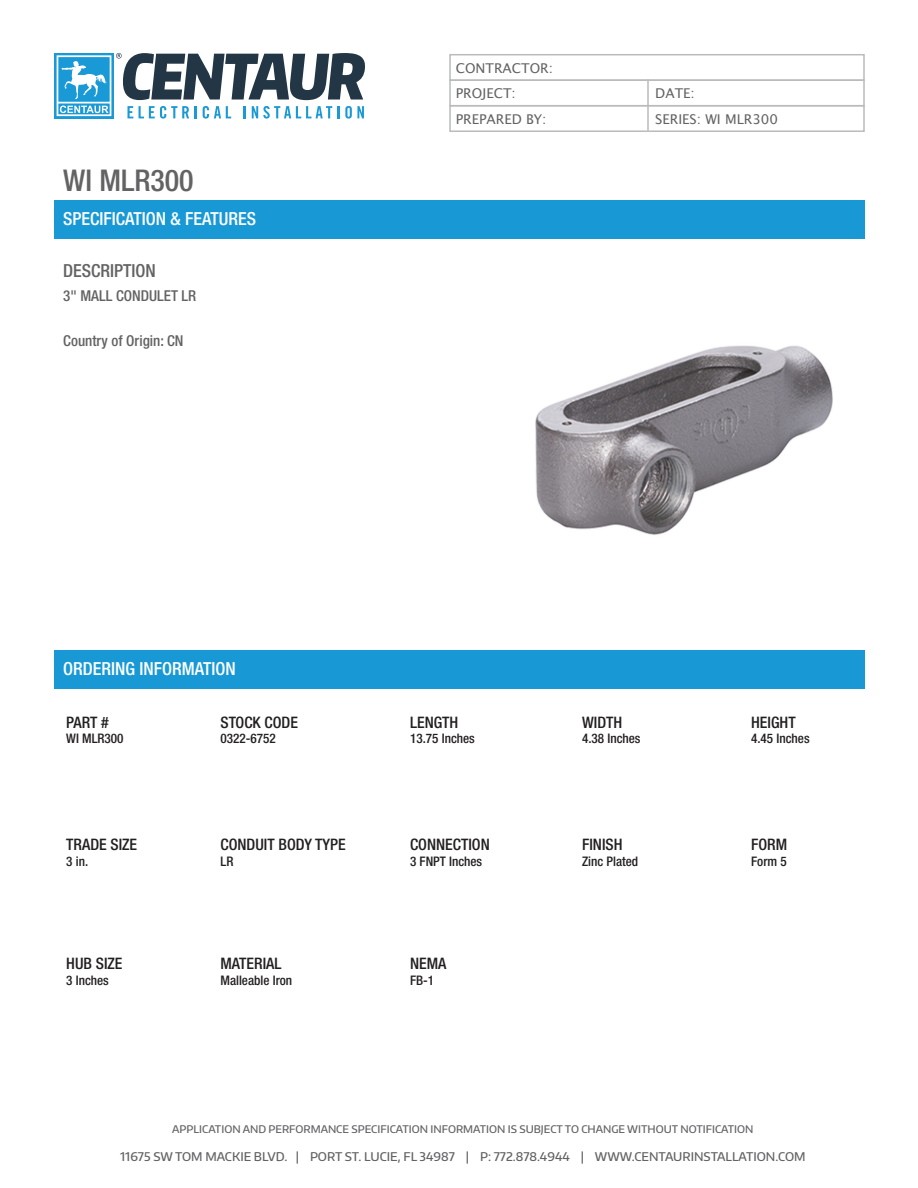
<style>
.page{position:relative;width:918px;height:1188px;background:#fff}
.page>*{position:absolute;margin:0;border:0;box-sizing:border-box;transform-origin:0 0}
.t1{font:500 condensed 30px "Helvetica Neue";color:#636366}
.t2{font:500 condensed 18px "Helvetica Neue";color:#fff}
.t3{font:500 condensed 18px "Helvetica Neue";color:#636366}
.t4{font:500 condensed 15.9px "Helvetica Neue";color:#231f20}
.t5{font:500 condensed 15px "Helvetica Neue";color:#636366}
.t6{font:13.5px "Lucida Grande";color:#636366}
.t7{font:500 condensed 13.2px "Helvetica Neue";color:#231f20}
.t8{font:500 12px "Encode Sans Normal";color:#636366}
.t9{font:500 10.5px "Encode Sans Normal";color:#636366}
</style>
<div class="page">
<svg style="left:54px;top:53px;width:3px;height:65px"></svg>
<svg style="left:57px;top:53px;width:308px;height:65px"></svg>
<div style="left:449px;top:54px;width:416px;height:27px;border:2px solid #babbbb"></div>
<div style="left:449px;top:79px;width:416px;height:27px;border:2px solid #babbbb"></div>
<hr style="left:647px;top:80px;width:2px;height:25px;background:#babbbb">
<div style="left:449px;top:105px;width:416px;height:27px;border:2px solid #babbbb"></div>
<hr style="left:647px;top:106px;width:2px;height:24px;background:#babbbb">
<div style="left:54px;top:200px;width:811px;height:39px;background:#1899d6"></div>
<div style="left:54px;top:650px;width:811px;height:39px;background:#1899d6"></div>
<img style="left:535px;top:345px;width:297px;height:190px">
<p class="t1" style="left:63px;top:163px;width:132px">WI MLR300</p>
<p class="t2" style="left:63px;top:208px;width:195px">SPECIFICATION &amp; FEATURES</p>
<p class="t3" style="left:63px;top:260px;width:94px">DESCRIPTION</p>
<p class="t5" style="left:63px;top:286px;width:134px">3" MALL CONDULET LR</p>
<p class="t5" style="left:63px;top:331px;width:122px">Country of Origin: CN</p>
<p class="t6" style="left:456px;top:60px;width:99px">CONTRACTOR:</p>
<p class="t6" style="left:456px;top:86px;width:62px">PROJECT:</p>
<p class="t6" style="left:655px;top:86px;width:41px">DATE:</p>
<p class="t6" style="left:456px;top:111px;width:92px">PREPARED BY:</p>
<p class="t6" style="left:655px;top:111px;width:124px">SERIES: WI MLR300</p>
<p class="t2" style="left:63px;top:658px;width:174px">ORDERING INFORMATION</p>
<p class="t4" style="left:66px;top:712px;width:44px">PART #</p>
<p class="t7" style="left:66px;top:731px;width:59px">WI MLR300</p>
<p class="t4" style="left:220px;top:712px;width:79px">STOCK CODE</p>
<p class="t7" style="left:220px;top:731px;width:57px">0322-6752</p>
<p class="t4" style="left:410px;top:712px;width:50px">LENGTH</p>
<p class="t7" style="left:410px;top:731px;width:66px">13.75 Inches</p>
<p class="t4" style="left:582px;top:712px;width:42px">WIDTH</p>
<p class="t7" style="left:582px;top:731px;width:60px">4.38 Inches</p>
<p class="t4" style="left:751px;top:712px;width:46px">HEIGHT</p>
<p class="t7" style="left:751px;top:731px;width:60px">4.45 Inches</p>
<p class="t4" style="left:66px;top:835px;width:72px">TRADE SIZE</p>
<p class="t7" style="left:66px;top:854px;width:23px">3 in.</p>
<p class="t4" style="left:220px;top:835px;width:127px">CONDUIT BODY TYPE</p>
<p class="t7" style="left:220px;top:854px;width:14px">LR</p>
<p class="t4" style="left:410px;top:835px;width:81px">CONNECTION</p>
<p class="t7" style="left:410px;top:854px;width:74px">3 FNPT Inches</p>
<p class="t4" style="left:582px;top:835px;width:42px">FINISH</p>
<p class="t7" style="left:582px;top:854px;width:58px">Zinc Plated</p>
<p class="t4" style="left:751px;top:835px;width:38px">FORM</p>
<p class="t7" style="left:751px;top:854px;width:37px">Form 5</p>
<p class="t4" style="left:66px;top:954px;width:58px">HUB SIZE</p>
<p class="t7" style="left:66px;top:972px;width:44px">3 Inches</p>
<p class="t4" style="left:220px;top:954px;width:63px">MATERIAL</p>
<p class="t7" style="left:220px;top:972px;width:73px">Malleable Iron</p>
<p class="t4" style="left:410px;top:954px;width:38px">NEMA</p>
<p class="t7" style="left:410px;top:972px;width:26px">FB-1</p>
<p class="t9" style="left:172px;top:1122px;width:583px">APPLICATION AND PERFORMANCE SPECIFICATION INFORMATION IS SUBJECT TO CHANGE WITHOUT NOTIFICATION</p>
<p class="t8" style="left:120px;top:1149px;width:687px">11675 SW TOM MACKIE BLVD. | PORT ST. LUCIE, FL 34987 | P: 772.878.4944 | WWW.CENTAURINSTALLATION.COM</p>
</div>
